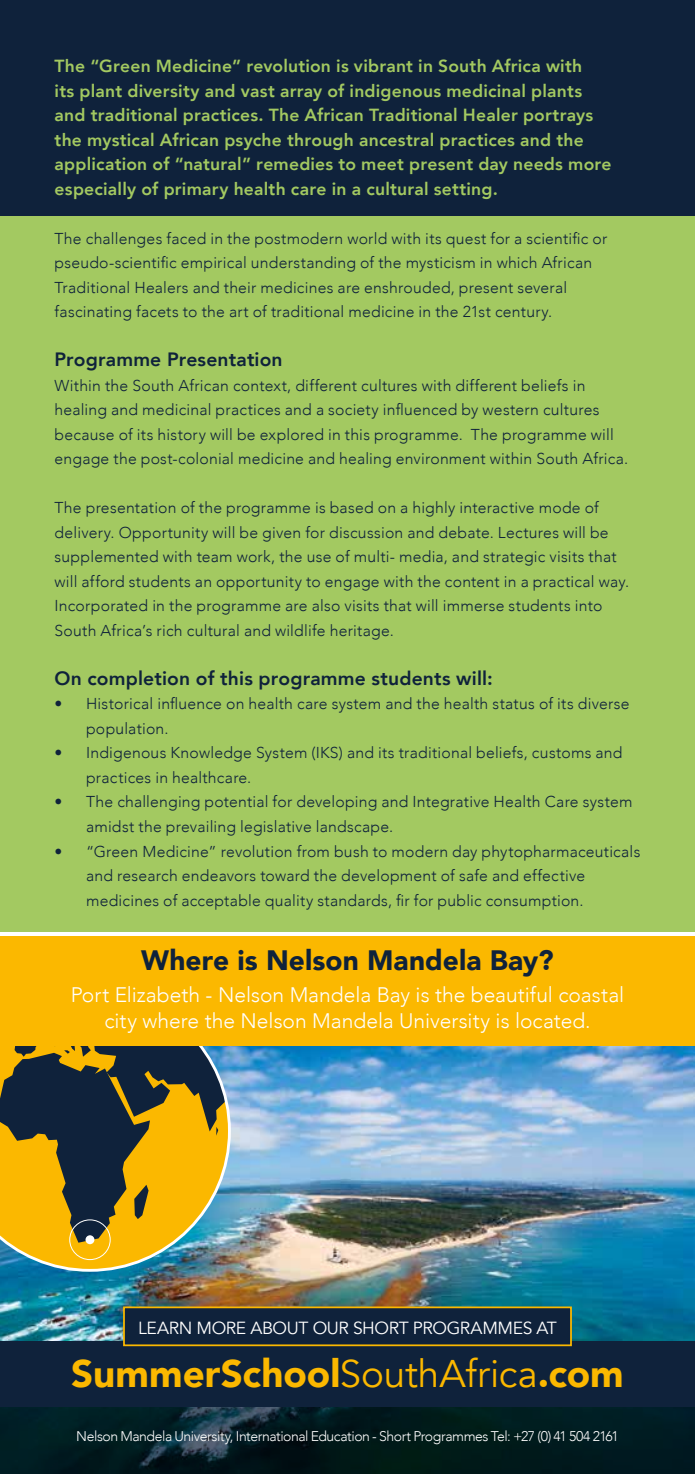
<style>
.page{position:relative;width:695px;height:1474px;background:#fff}
.page>*{position:absolute;margin:0;border:0;box-sizing:border-box;transform-origin:0 0}
.t1{font:900 38.5px "Avenir";color:#fbb800}
.t2{font:900 28px "Avenir";letter-spacing:.005em;color:#0f223b}
.t3{font:300 21px/25.2px "Avenir";color:#fff;text-align:center}
.t4{font:800 19.25px "Avenir";letter-spacing:.01em;color:#0f223b}
.t5{font:800 17.5px/24.5px "Avenir";letter-spacing:.01em;color:#a3c961}
.t6{font:17.5px "Avenir";letter-spacing:-.02em;color:#fff}
.t7{font:300 15.75px/24.5px "Avenir";letter-spacing:.015em;color:#0f223b}
.t8{font:300 14px "Avenir";letter-spacing:-.03em;color:#fff}
.s1{font-weight:400}
</style>
<div class="page">
<div style="left:0;top:0;width:694px;height:931px;background:#a3c961"></div>
<div style="left:0;top:0;width:694px;height:215px;background:#0f223b"></div>
<img style="left:0;top:1045px;width:694px;height:296px">
<svg style="left:0;top:1045px;width:231px;height:226px;background:#897931"></svg>
<div style="left:85px;top:1235px;width:9px;height:9px;background:#fff;border-radius:50%"></div>
<div style="left:0;top:936px;width:694px;height:109px;background:#fbb800"></div>
<div style="left:0;top:1341px;width:694px;height:65px;background:#0f223b"></div>
<svg style="left:0;top:1406px;width:694px;height:67px;background:#031d22"></svg>
<div style="left:123px;top:1306px;width:448px;height:40px;background:#0f223b;border:2px solid #fbb800"></div>
<div style="left:69px;top:1219px;width:42px;height:40px;border:1px solid #fff;border-radius:50%"></div>
<p class="t5" style="left:55px;top:54px;width:558px">The “Green Medicine” revolution is vibrant in South Africa with<br>its plant diversity and vast array of indigenous medicinal plants and traditional practices. The African Traditional Healer portrays the mystical African psyche through ancestral practices and the application of “natural” remedies to meet present day needs more especially of primary health care in a cultural setting.</p>
<p class="t7" style="left:55px;top:226px;width:554px">The challenges faced in the postmodern world with its quest for a scientific or pseudo-scientific empirical understanding of the mysticism in which African Traditional Healers and their medicines are enshrouded, present several fascinating facets to the art of traditional medicine in the 21st century.</p>
<p class="t4" style="left:55px;top:344px;width:229px">Programme Presentation</p>
<p class="t7" style="left:55px;top:373px;width:575px">Within the South African context, different cultures with different beliefs in healing and medicinal practices and a society influenced by western cultures because of its history will be explored in this programme. The programme will engage the post-colonial medicine and healing environment within South Africa.</p>
<p class="t7" style="left:55px;top:495px;width:576px">The presentation of the programme is based on a highly interactive mode of delivery. Opportunity will be given for discussion and debate. Lectures will be supplemented with team work, the use of multi- media, and strategic visits that will afford students an opportunity to engage with the content in a practical way.<br>Incorporated in the programme are also visits that will immerse students into South Africa’s rich cultural and wildlife heritage.</p>
<p class="t4" style="left:55px;top:663px;width:439px">On completion of this programme students will:</p>
<p class="t7" style="left:86px;top:691px;width:545px;text-indent:-31px">• Historical influence on health care system and the health status of its diverse population.</p>
<p class="t7" style="left:86px;top:740px;width:538px;text-indent:-31px">• Indigenous Knowledge System (IKS) and its traditional beliefs, customs and practices in healthcare.</p>
<p class="t7" style="left:86px;top:789px;width:547px;text-indent:-31px">• The challenging potential for developing and Integrative Health Care system amidst the prevailing legislative landscape.</p>
<p class="t7" style="left:86px;top:838px;width:555px;text-indent:-31px">• “Green Medicine” revolution from bush to modern day phytopharmaceuticals and research endeavors toward the development of safe and effective medicines of acceptable quality standards, fir for public consumption.</p>
<h2 class="t2" style="left:141px;top:936px;width:414px">Where is Nelson Mandela Bay?</h2>
<h3 class="t3" style="left:71px;top:982px;width:554px">Port Elizabeth - Nelson Mandela Bay is the beautiful coastal city where the Nelson Mandela University is located.</h3>
<p class="t6" style="left:138px;top:1317px;width:420px">LEARN MORE ABOUT OUR SHORT PROGRAMMES AT</p>
<h1 class="t1" style="left:71px;top:1340px;width:554px">SummerSchool<span class="s1">SouthAfrica</span>.com</h1>
<p class="t8" style="left:76px;top:1428px;width:544px">Nelson Mandela University, International Education - Short Programmes Tel: +27 (0) 41 504 2161</p>
</div>
